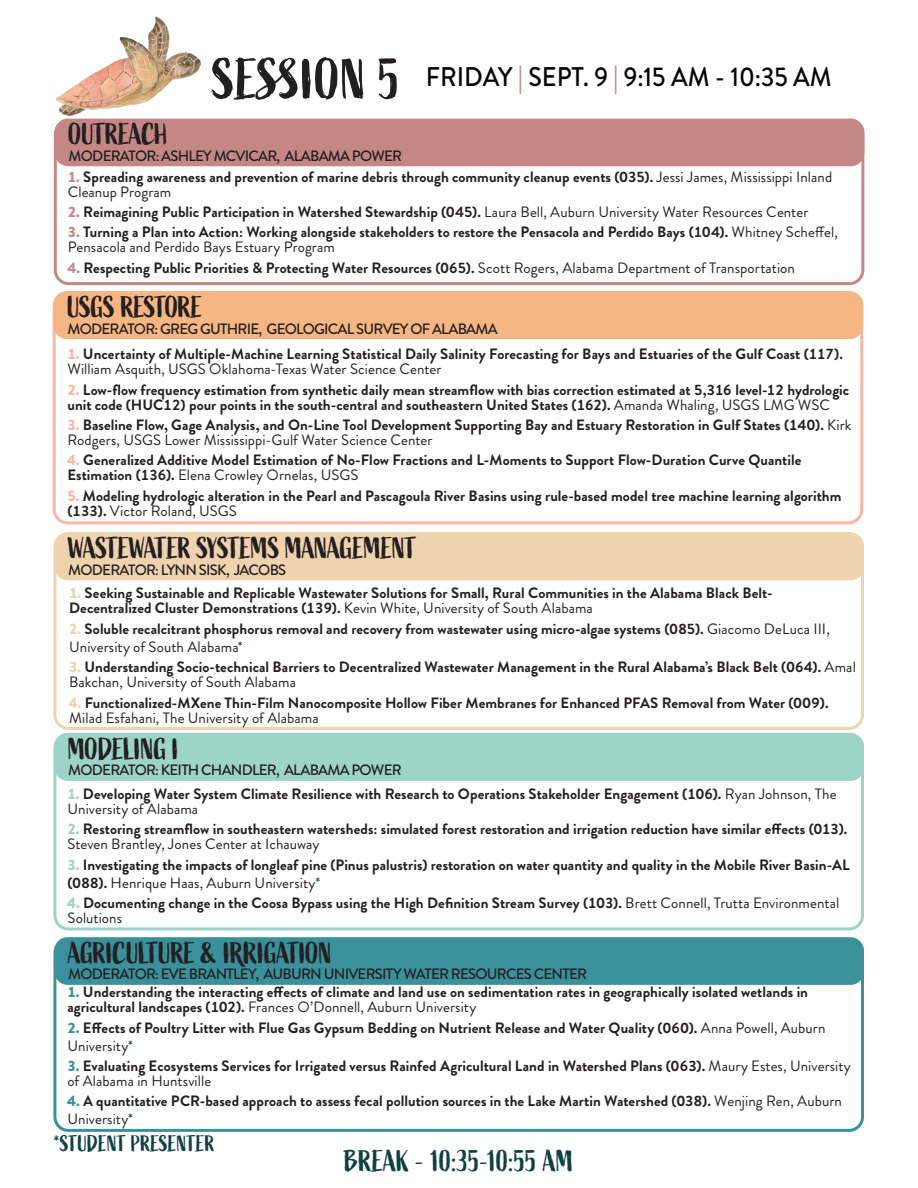
<style>
.page{position:relative;width:918px;height:1188px;background:#fff}
.page>*{position:absolute;margin:0;border:0;box-sizing:border-box;transform-origin:0 0}
.t1{font:57px "Active";letter-spacing:-.005em;color:#231f20}
.Section_Header{font:30px "Active";letter-spacing:-.03em;color:#231f20}
.t2{font:30px "Active";letter-spacing:-.005em;color:#0f4044}
.t3{font:500 27px "Brandon Grotesque";color:#040503;scale:.93 1}
.t4{font:22.5px "Active";letter-spacing:-.01em;color:#0f4044}
.Section_Body_Text{font:700 15px/15px "Brandon Grotesque";letter-spacing:.005em;color:#231f20}
.Section_Header-2{font:500 15px "Brandon Grotesque";letter-spacing:-.05em;color:#231f20}
.s1{font-weight:900;color:#c58786}
.s2{font-weight:400}
.s3{font-weight:900;color:#f7b8a3}
.s4{font-weight:900;color:#efd3af}
.s5{font-weight:400;color:#0f4044}
.s6{font-weight:900;color:#9dd3c9}
.s7{font-weight:900;color:#3a919c}
</style>
<div class="page">
<div style="left:53px;top:291px;width:810px;height:233px;border:3px solid #f7b8a3;border-radius:14px"></div>
<div style="left:53px;top:291px;width:810px;height:48px;background:#f6b684;border-radius:14px"></div>
<div style="left:53px;top:532px;width:811px;height:198px;border:3px solid #efd3af;border-radius:13px"></div>
<div style="left:54px;top:533px;width:810px;height:47px;background:#efd3af;border-radius:14px"></div>
<div style="left:53px;top:733px;width:811px;height:197px;border:3px solid #9dd3c9;border-radius:13px"></div>
<div style="left:54px;top:733px;width:810px;height:48px;background:#9dd3c9;border-radius:14px"></div>
<div style="left:53px;top:938px;width:811px;height:194px;border:3px solid #3a919c;border-radius:14px"></div>
<div style="left:54px;top:937px;width:810px;height:48px;background:#3a919c;border-radius:14px"></div>
<img style="left:56px;top:16px;width:145px;height:100px">
<div style="left:54px;top:120px;width:810px;height:165px;border:3px solid #c58786;border-radius:14px"></div>
<div style="left:55px;top:119px;width:809px;height:47px;background:#c58786;border-radius:14px"></div>
<p class="t1" style="left:212px;top:47px;width:190px">SESSION 5</p>
<p class="t3" style="left:426px;top:58px;width:438px">FRIDAY <span class="s1">|</span> SEPT. 9 <span class="s1">|</span> 9:15 AM - 10:35 AM</p>
<p class="Section_Header" style="left:69px;top:117px;width:101px">OUTREACH</p>
<p class="Section_Header-2" style="left:69px;top:145px;width:335px">MODERATOR: ASHLEY MCVICAR, ALABAMA POWER</p>
<p class="Section_Body_Text" style="left:68px;top:169px;width:766px"><span class="s1">1.</span> Spreading awareness and prevention of marine debris through community cleanup events (035). <span class="s2">Jessi James, Mississippi Inland<br>Cleanup Program</span></p>
<p class="Section_Body_Text" style="left:68px;top:205px;width:742px"><span class="s1">2.</span> Reimagining Public Participation in Watershed Stewardship (045). <span class="s2">Laura Bell, Auburn University Water Resources Center</span></p>
<p class="Section_Body_Text" style="left:68px;top:225px;width:772px"><span class="s1">3.</span> Turning a Plan into Action: Working alongside stakeholders to restore the Pensacola and Perdido Bays (104). <span class="s2">Whitney Scheffel,<br>Pensacola and Perdido Bays Estuary Program</span></p>
<p class="Section_Body_Text" style="left:68px;top:260px;width:729px"><span class="s1">4.</span> Respecting Public Priorities &amp; Protecting Water Resources (065). <span class="s2">Scott Rogers, Alabama Department of Transportation</span></p>
<p class="Section_Header" style="left:67px;top:290px;width:137px">USGS RESTORE</p>
<p class="Section_Header-2" style="left:67px;top:318px;width:432px">MODERATOR: GREG GUTHRIE, GEOLOGICAL SURVEY OF ALABAMA</p>
<p class="Section_Body_Text" style="left:67px;top:347px;width:777px"><span class="s3">1.</span> Uncertainty of Multiple-Machine Learning Statistical Daily Salinity Forecasting for Bays and Estuaries of the Gulf Coast (117).<br><span class="s2">William Asquith, USGS Oklahoma-Texas Water Science Center</span></p>
<p class="Section_Body_Text" style="left:67px;top:382px;width:783px"><span class="s3">2.</span> Low-flow frequency estimation from synthetic daily mean streamflow with bias correction estimated at 5,316 level-12 hydrologic unit code (HUC12) pour points in the south-central and southeastern United States (162). <span class="s2">Amanda Whaling, USGS LMG WSC</span></p>
<p class="Section_Body_Text" style="left:67px;top:418px;width:786px"><span class="s3">3.</span> Baseline Flow, Gage Analysis, and On-Line Tool Development Supporting Bay and Estuary Restoration in Gulf States (140). <span class="s2">Kirk<br>Rodgers, USGS Lower Mississippi-Gulf Water Science Center</span></p>
<p class="Section_Body_Text" style="left:67px;top:453px;width:735px"><span class="s3">4.</span> Generalized Additive Model Estimation of No-Flow Fractions and L-Moments to Support Flow-Duration Curve Quantile<br>Estimation (136). <span class="s2">Elena Crowley Ornelas, USGS</span></p>
<p class="Section_Body_Text" style="left:67px;top:488px;width:776px"><span class="s3">5.</span> Modeling hydrologic alteration in the Pearl and Pascagoula River Basins using rule-based model tree machine learning algorithm (133). <span class="s2">Victor Roland, USGS</span></p>
<p class="Section_Header" style="left:68px;top:531px;width:351px">WASTEWATER SYSTEMS MANAGEMENT</p>
<p class="Section_Header-2" style="left:68px;top:559px;width:220px">MODERATOR: LYNN SISK, JACOBS</p>
<p class="Section_Body_Text" style="left:69px;top:586px;width:705px"><span class="s4">1.</span> Seeking Sustainable and Replicable Wastewater Solutions for Small, Rural Communities in the Alabama Black Belt-<br>Decentralized Cluster Demonstrations (139). <span class="s2">Kevin White, University of South Alabama</span></p>
<p class="Section_Body_Text" style="left:69px;top:620px;width:762px;line-height:18px"><span class="s4">2.</span> Soluble recalcitrant phosphorus removal and recovery from wastewater using micro-algae systems (085). <span class="s2">Giacomo DeLuca III,<br>University of South Alabama</span><span class="s5">*</span></p>
<p class="Section_Body_Text" style="left:69px;top:660px;width:788px"><span class="s4">3.</span> Understanding Socio-technical Barriers to Decentralized Wastewater Management in the Rural Alabama’s Black Belt (064). <span class="s2">Amal<br>Bakchan, University of South Alabama</span></p>
<p class="Section_Body_Text" style="left:69px;top:695px;width:761px"><span class="s4">4.</span> Functionalized-MXene Thin-Film Nanocomposite Hollow Fiber Membranes for Enhanced PFAS Removal from Water (009).<br><span class="s2">Milad Esfahani, The University of Alabama</span></p>
<p class="Section_Header" style="left:68px;top:732px;width:113px">MODELING I</p>
<p class="Section_Header-2" style="left:68px;top:760px;width:335px">MODERATOR: KEITH CHANDLER, ALABAMA POWER</p>
<p class="Section_Body_Text" style="left:67px;top:786px;width:771px"><span class="s6">1.</span> Developing Water System Climate Resilience with Research to Operations Stakeholder Engagement (106). <span class="s2">Ryan Johnson, The<br>University of Alabama</span></p>
<p class="Section_Body_Text" style="left:67px;top:822px;width:782px"><span class="s6">2.</span> Restoring streamflow in southeastern watersheds: simulated forest restoration and irrigation reduction have similar effects (013).<br><span class="s2">Steven Brantley, Jones Center at Ichauway</span></p>
<p class="Section_Body_Text" style="left:67px;top:856px;width:784px;line-height:18px"><span class="s6">3.</span> Investigating the impacts of longleaf pine (Pinus palustris) restoration on water quantity and quality in the Mobile River Basin-AL (088). <span class="s2">Henrique Haas, Auburn University</span><span class="s5">*</span></p>
<p class="Section_Body_Text" style="left:67px;top:896px;width:773px"><span class="s6">4.</span> Documenting change in the Coosa Bypass using the High Definition Stream Survey (103). <span class="s2">Brett Connell, Trutta Environmental<br>Solutions</span></p>
<p class="Section_Header" style="left:68px;top:936px;width:266px">AGRICULTURE &amp; IRRIGATION</p>
<p class="Section_Header-2" style="left:68px;top:964px;width:520px">MODERATOR: EVE BRANTLEY, AUBURN UNIVERSITY WATER RESOURCES CENTER</p>
<p class="Section_Body_Text" style="left:67px;top:985px;width:742px"><span class="s7">1.</span> Understanding the interacting effects of climate and land use on sedimentation rates in geographically isolated wetlands in agricultural landscapes (102). <span class="s2">Frances O’Donnell, Auburn University</span></p>
<p class="Section_Body_Text" style="left:67px;top:1019px;width:760px;line-height:18px"><span class="s7">2.</span> Effects of Poultry Litter with Flue Gas Gypsum Bedding on Nutrient Release and Water Quality (060). <span class="s2">Anna Powell, Auburn<br>University</span><span class="s5">*</span></p>
<p class="Section_Body_Text" style="left:67px;top:1059px;width:785px"><span class="s7">3.</span> Evaluating Ecosystems Services for Irrigated versus Rainfed Agricultural Land in Watershed Plans (063). <span class="s2">Maury Estes, University of Alabama in Huntsville</span></p>
<p class="Section_Body_Text" style="left:67px;top:1092px;width:776px;line-height:18px"><span class="s7">4.</span> A quantitative PCR-based approach to assess fecal pollution sources in the Lake Martin Watershed (038). <span class="s2">Wenjing Ren, Auburn<br>University</span><span class="s5">*</span></p>
<p class="t4" style="left:54px;top:1131px;width:162px">*STUDENT PRESENTER</p>
<p class="t2" style="left:344px;top:1144px;width:231px">BREAK - 10:35-10:55 AM</p>
</div>
